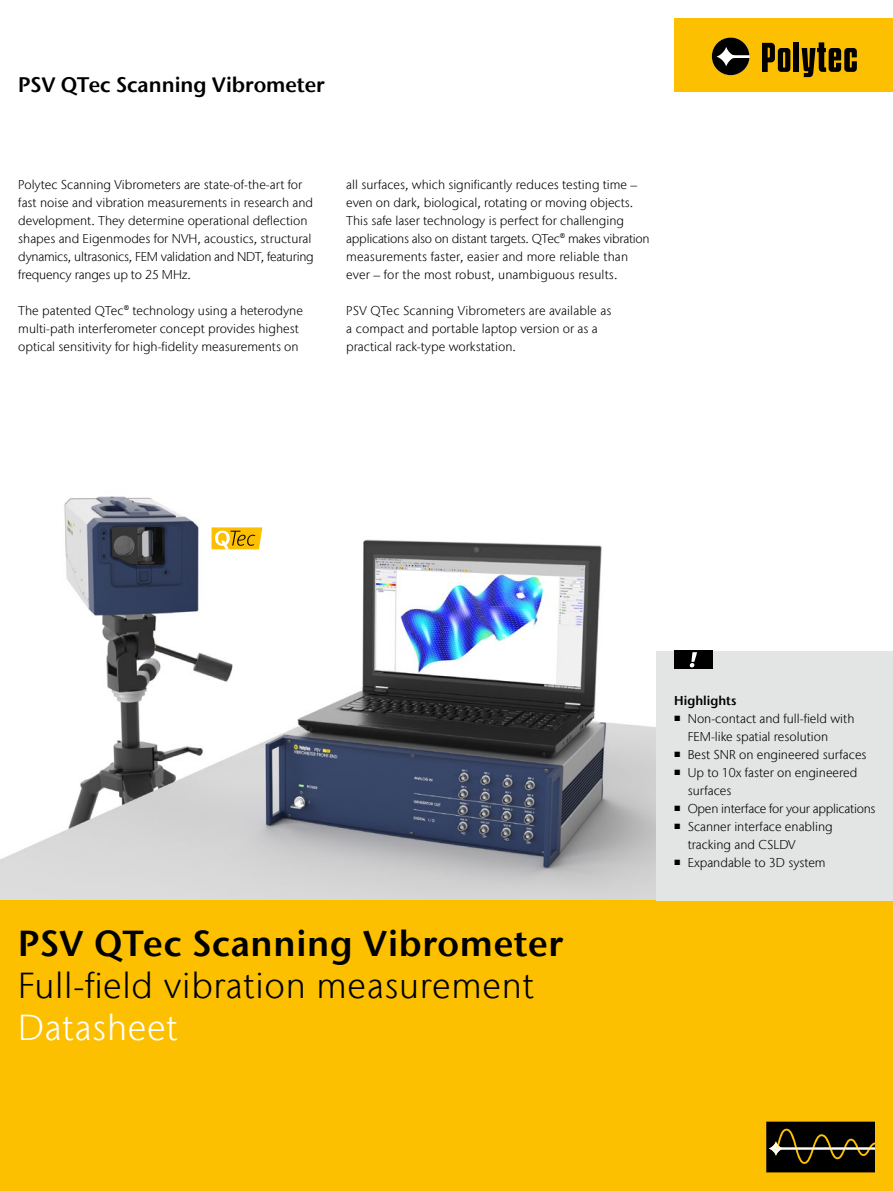
<style>
.page{position:relative;width:893px;height:1191px;background:#fff}
.page>*{position:absolute;margin:0;border:0;box-sizing:border-box;transform-origin:0 0}
.t1{font:300 36px "Stone Sans IIITC Com";letter-spacing:.02em;color:#000}
.t2{font:600 36px "Stone Sans IIITC Com";letter-spacing:.02em;color:#000}
.t3{font:300 36px "Stone Sans IIITC Com";letter-spacing:.02em;color:#fff}
.t4{font:600 21px "Stone Sans IIITC Com";color:#000}
.t5{font:300 12.75px/18px "Stone Sans IIITC Com";color:#000}
.t6{font:300 12.75px "Stone Sans IIITC Com";letter-spacing:-.02em;color:#000}
.t7{font:600 12.75px "Stone Sans IIITC Com";color:#000}
.s1{font-family:"Segoe UI";font-weight:400;font-size:7.5px}
</style>
<div class="page">
<div style="left:674px;top:19px;width:219px;height:73px;background:#fcc000"></div>
<div style="left:794px;top:42px;width:5px;height:30px;background:#000"></div>
<svg style="left:762px;top:43px;width:28px;height:29px"></svg>
<svg style="left:712px;top:38px;width:37px;height:37px"></svg>
<svg style="left:802px;top:42px;width:55px;height:35px"></svg>
<img style="left:0;top:496px;width:656px;height:404px">
<div style="left:0;top:900px;width:893px;height:291px;background:#fcc000"></div>
<svg style="left:766px;top:1121px;width:109px;height:51px;background:#211b0b"></svg>
<div style="left:656px;top:651px;width:237px;height:249px;background:#e3e4e4"></div>
<div style="left:674px;top:651px;width:38px;height:18px;background:#000"></div>
<svg style="left:690px;top:652px;width:7px;height:15px"></svg>
<svg style="left:212px;top:527px;width:50px;height:22px"></svg>
<h2 class="t4" style="left:18px;top:71px;width:308px">PSV QTec Scanning Vibrometer</h2>
<p class="t5" style="left:18px;top:175px;width:297px">Polytec Scanning Vibrometers are state-of-the-art for fast noise and vibration measurements in research and development. They determine operational deflection shapes and Eigenmodes for NVH, acoustics, structural dynamics, ultrasonics, FEM validation and NDT, featuring frequency ranges up to 25 MHz.</p>
<p class="t5" style="left:18px;top:301px;width:286px">The patented QTec® technology using a heterodyne multi-path interferometer concept provides highest optical sensitivity for high-fidelity measurements on</p>
<p class="t5" style="left:346px;top:175px;width:305px">all surfaces, which significantly reduces testing time – even on dark, biological, rotating or moving objects.<br>This safe laser technology is perfect for challenging applications also on distant targets. QTec® makes vibration measurements faster, easier and more reliable than ever – for the most robust, unambiguous results.</p>
<p class="t5" style="left:346px;top:301px;width:267px">PSV QTec Scanning Vibrometers are available as a compact and portable laptop version or as a practical rack-type workstation.</p>
<h1 class="t2" style="left:18px;top:920px;width:546px">PSV QTec Scanning Vibrometer</h1>
<h1 class="t1" style="left:18px;top:963px;width:518px">Full-field vibration measurement</h1>
<h1 class="t3" style="left:18px;top:1005px;width:161px">Datasheet</h1>
<p class="t7" style="left:674px;top:692px;width:64px">Highlights</p>
<p class="t5" style="left:688px;top:709px;width:168px;text-indent:-13px"><span class="s1">■</span> Non-contact and full-field with<br>FEM-like spatial resolution</p>
<p class="t5" style="left:674px;top:745px;width:194px"><span class="s1">■</span> Best SNR on engineered surfaces</p>
<p class="t5" style="left:688px;top:763px;width:171px;text-indent:-13px"><span class="s1">■</span> Up to 10x faster on engineered surfaces</p>
<p class="t6" style="left:674px;top:800px;width:203px"><span class="s1">■</span> Open interface for your applications</p>
<p class="t5" style="left:688px;top:817px;width:147px;text-indent:-13px"><span class="s1">■</span> Scanner interface enabling tracking and CSLDV</p>
<p class="t5" style="left:674px;top:853px;width:153px"><span class="s1">■</span> Expandable to 3D system</p>
</div>
